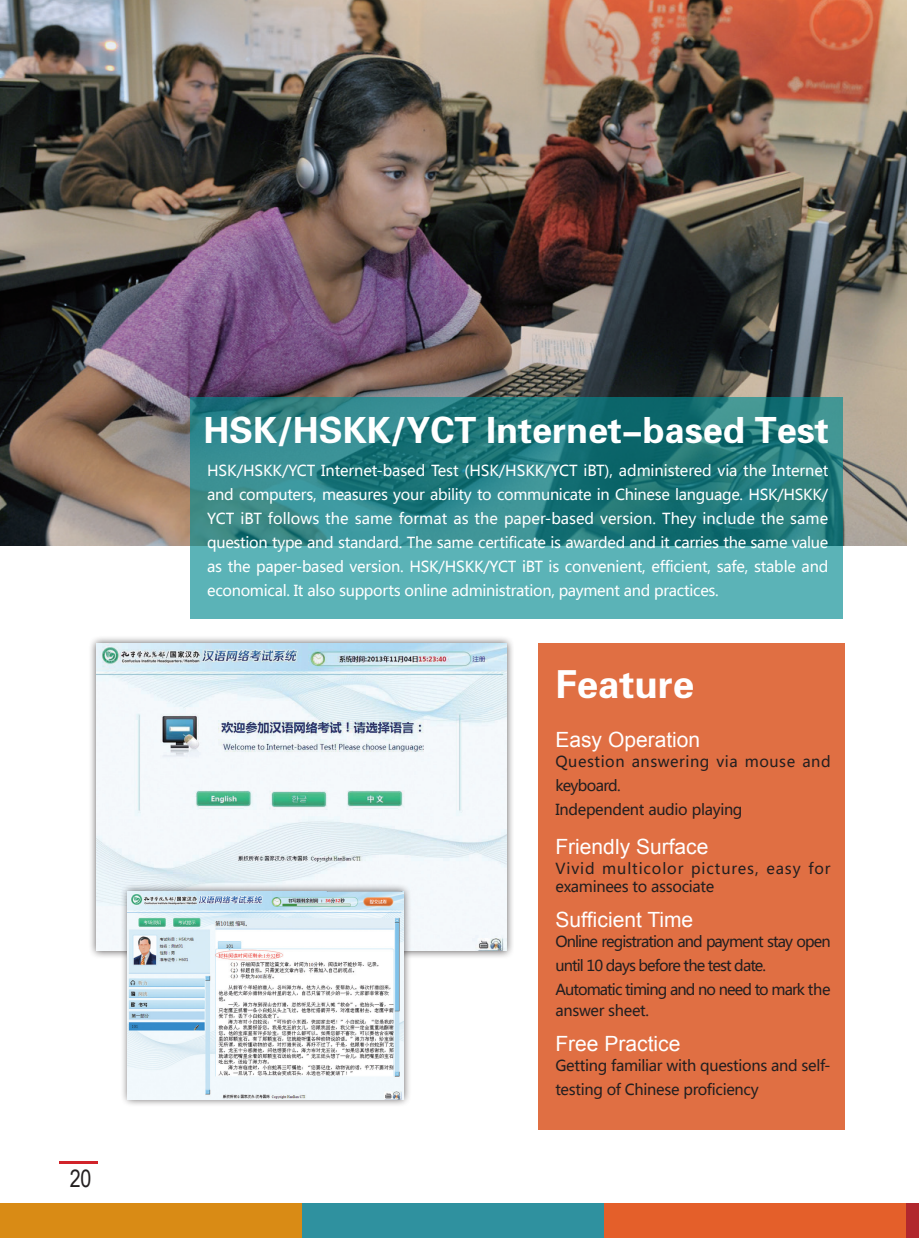
<style>
.page{position:relative;width:919px;height:1238px;background:#fff}
.page>*{position:absolute;margin:0;border:0;box-sizing:border-box;transform-origin:0 0}
.t1{font:38.55px "FZDHTJW GB1 0";color:#fff}
.t2{font:36px "FZDHTJW GB1 0";color:#fff}
.t3{font:24px "Arial Narrow";color:#231f20}
.t4{font:21px "Arial";color:#fff}
.t5{font:15px/24px "Microsoft Ya Hei";letter-spacing:-.02em;color:#fff;text-align:justify}
.t6{font:15px/24px "Microsoft Ya Hei";letter-spacing:-.02em;color:#231f20}
.t7{font:15px/24px "Microsoft Ya Hei";letter-spacing:-.06em;color:#231f20}
.t8{font:15px/18px "Microsoft Ya Hei";letter-spacing:.06em;color:#231f20}
</style>
<div class="page">
<hr style="left:59px;top:1161px;width:39px;height:2px;background:#d1232a">
<div style="left:0;top:1202px;width:302px;height:35px;background:#d98b15"></div>
<div style="left:302px;top:1202px;width:302px;height:35px;background:#2f919f"></div>
<div style="left:604px;top:1202px;width:302px;height:35px;background:#e45f2a"></div>
<div style="left:906px;top:1202px;width:12px;height:35px;background:#b1282e"></div>
<img style="left:0;top:0;width:906px;height:545px">
<svg style="left:190px;top:397px;width:653px;height:221px;background:#378f92"></svg>
<div style="left:88px;top:635px;width:426px;height:323px;background:#231f20;opacity:.75"></div>
<img style="left:97px;top:643px;width:409px;height:307px">
<div style="left:120px;top:883px;width:291px;height:224px;background:#231f20;opacity:.75"></div>
<img style="left:128px;top:891px;width:275px;height:207px">
<div style="left:538px;top:643px;width:306px;height:486px;background:#e06f43"></div>
<h3 class="t3" style="left:70px;top:1161px;width:23px">20</h3>
<h2 class="t2" style="left:203px;top:411px;width:626px">HSK/HSKK/YCT Internet-based Test</h2>
<p class="t5" style="left:207px;top:458px;width:622px">HSK/HSKK/YCT Internet-based Test (HSK/HSKK/YCT iBT), administered via the Internet and computers, measures your ability to communicate in Chinese language. HSK/HSKK/ YCT iBT follows the same format as the paper-based version. They include the same question type and standard. The same certificate is awarded and it carries the same value as the paper-based version. HSK/HSKK/YCT iBT is convenient, efficient, safe, stable and economical. It also supports online administration, payment and practices.</p>
<h1 class="t1" style="left:555px;top:663px;width:140px">Feature</h1>
<h3 class="t4" style="left:555px;top:726px;width:146px">Easy Operation</h3>
<p class="t6" style="left:555px;top:749px;width:276px">Question answering via mouse and keyboard.<br>Independent audio playing</p>
<h3 class="t4" style="left:555px;top:832px;width:154px">Friendly Surface</h3>
<p class="t8" style="left:555px;top:858px;width:277px">Vivid multicolor pictures, easy for examinees to associate</p>
<h3 class="t4" style="left:555px;top:905px;width:139px">Sufficient Time</h3>
<p class="t7" style="left:555px;top:928px;width:277px">Online registration and payment stay open until 10 days before the test date.<br>Automatic timing and no need to mark the</p>
<p class="t6" style="left:555px;top:997px;width:95px">answer sheet.</p>
<h3 class="t4" style="left:555px;top:1029px;width:126px">Free Practice</h3>
<p class="t6" style="left:555px;top:1053px;width:277px">Getting familiar with questions and self&shy;testing of Chinese proficiency</p>
</div>
